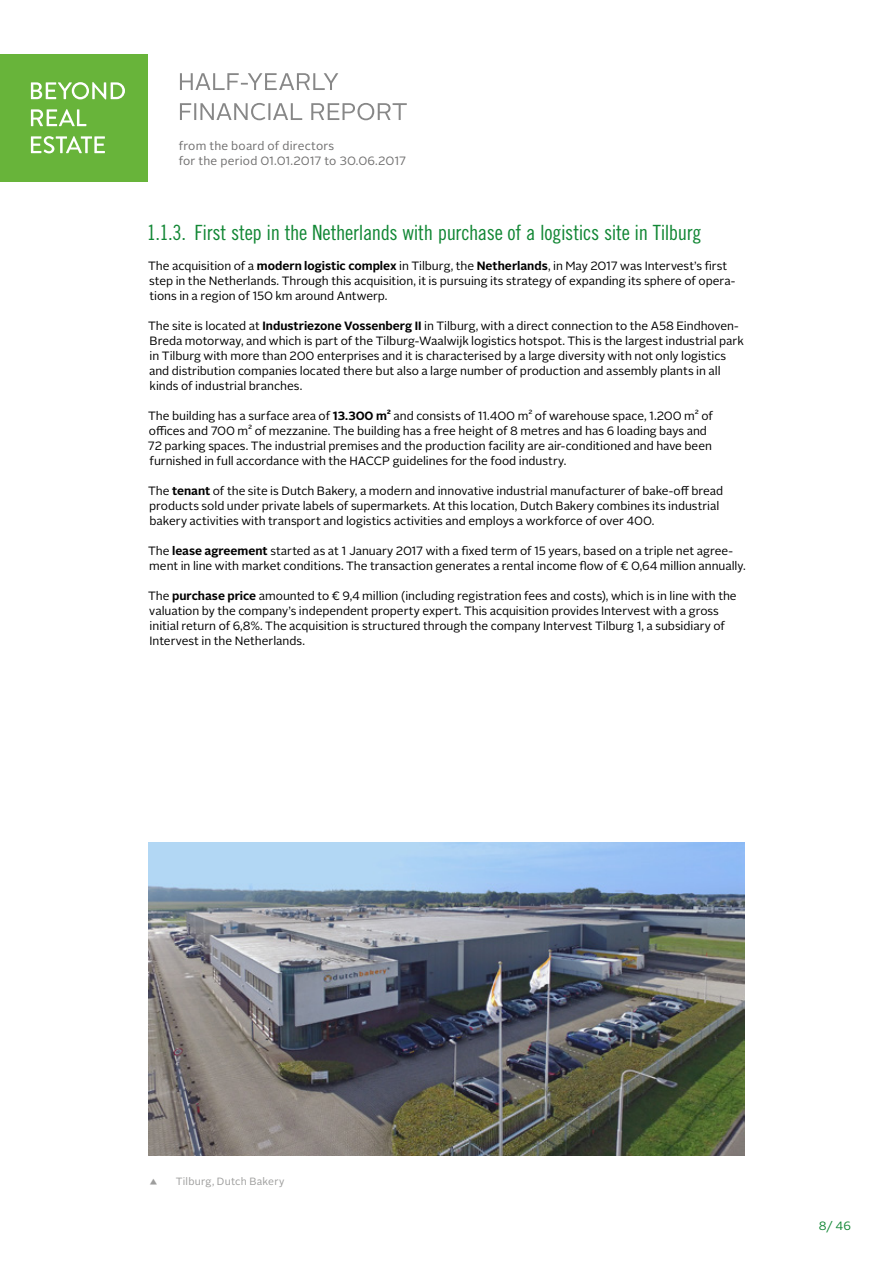
<style>
.page{position:relative;width:893px;height:1263px;background:#fff}
.page>*{position:absolute;margin:0;border:0;box-sizing:border-box;transform-origin:0 0}
.t1{font:21px "Trade Gothic LT Std Cn 18";letter-spacing:-.015em;color:#128735}
.t2{font:12px/15px "Alright Sans";letter-spacing:-.005em;color:#000}
.t3{font:12px/15px "Alright Sans";letter-spacing:.015em;color:#706f6f}
.t4{font:12px "Alright Sans";color:#128735}
.t5{font:10.5px "Alright Sans";letter-spacing:.02em;color:#9d9d9c}
.s1{font-weight:700}
</style>
<div class="page">
<div style="left:0;top:54px;width:148px;height:128px;background:#68b43a"></div>
<svg style="left:31px;top:136px;width:74px;height:17px"></svg>
<svg style="left:31px;top:109px;width:55px;height:17px"></svg>
<svg style="left:31px;top:82px;width:94px;height:17px"></svg>
<svg style="left:180px;top:103px;width:227px;height:17px"></svg>
<svg style="left:180px;top:73px;width:158px;height:17px"></svg>
<img style="left:149px;top:842px;width:595px;height:313px">
<p class="t3" style="left:179px;top:139px;width:229px">from the board of directors<br>for the period 01.01.2017 to 30.06.2017</p>
<h1 class="t1" style="left:147px;top:220px;width:556px">1.1.3. First step in the Netherlands with purchase of a logistics site in Tilburg</h1>
<p class="t2" style="left:148px;top:259px;width:589px">The acquisition of a <span class="s1">modern logistic complex</span> in Tilburg, the <span class="s1">Netherlands</span>, in May 2017 was Intervest’s first step in the Netherlands. Through this acquisition, it is pursuing its strategy of expanding its sphere of opera&shy;tions in a region of 150 km around Antwerp.</p>
<p class="t2" style="left:148px;top:319px;width:597px">The site is located at <span class="s1">Industriezone Vossenberg II</span> in Tilburg, with a direct connection to the A58 Eindhoven-Breda motorway, and which is part of the Tilburg-Waalwijk logistics hotspot. This is the largest industrial park in Tilburg with more than 200 enterprises and it is characterised by a large diversity with not only logistics and distribution companies located there but also a large number of production and assembly plants in all kinds of industrial branches.</p>
<p class="t2" style="left:148px;top:409px;width:567px">The building has a surface area of <span class="s1">13.300 m²</span> and consists of 11.400 m² of warehouse space, 1.200 m² of offices and 700 m² of mezzanine. The building has a free height of 8 metres and has 6 loading bays and 72 parking spaces. The industrial premises and the production facility are air-conditioned and have been furnished in full accordance with the HACCP guidelines for the food industry.</p>
<p class="t2" style="left:148px;top:484px;width:577px">The <span class="s1">tenant</span> of the site is Dutch Bakery, a modern and innovative industrial manufacturer of bake-off bread products sold under private labels of supermarkets. At this location, Dutch Bakery combines its industrial bakery activities with transport and logistics activities and employs a workforce of over 400.</p>
<p class="t2" style="left:148px;top:544px;width:599px">The <span class="s1">lease agreement</span> started as at 1 January 2017 with a fixed term of 15 years, based on a triple net agree&shy;ment in line with market conditions. The transaction generates a rental income flow of € 0,64 million annually.</p>
<p class="t2" style="left:148px;top:589px;width:590px">The <span class="s1">purchase price</span> amounted to € 9,4 million (including registration fees and costs), which is in line with the valuation by the company’s independent property expert. This acquisition provides Intervest with a gross initial return of 6,8%. The acquisition is structured through the company Intervest Tilburg 1, a subsidiary of Intervest in the Netherlands.</p>
<p class="t5" style="left:149px;top:1174px;width:137px">▲ Tilburg, Dutch Bakery</p>
<p class="t4" style="left:819px;top:1218px;width:34px">8/ 46</p>
</div>
